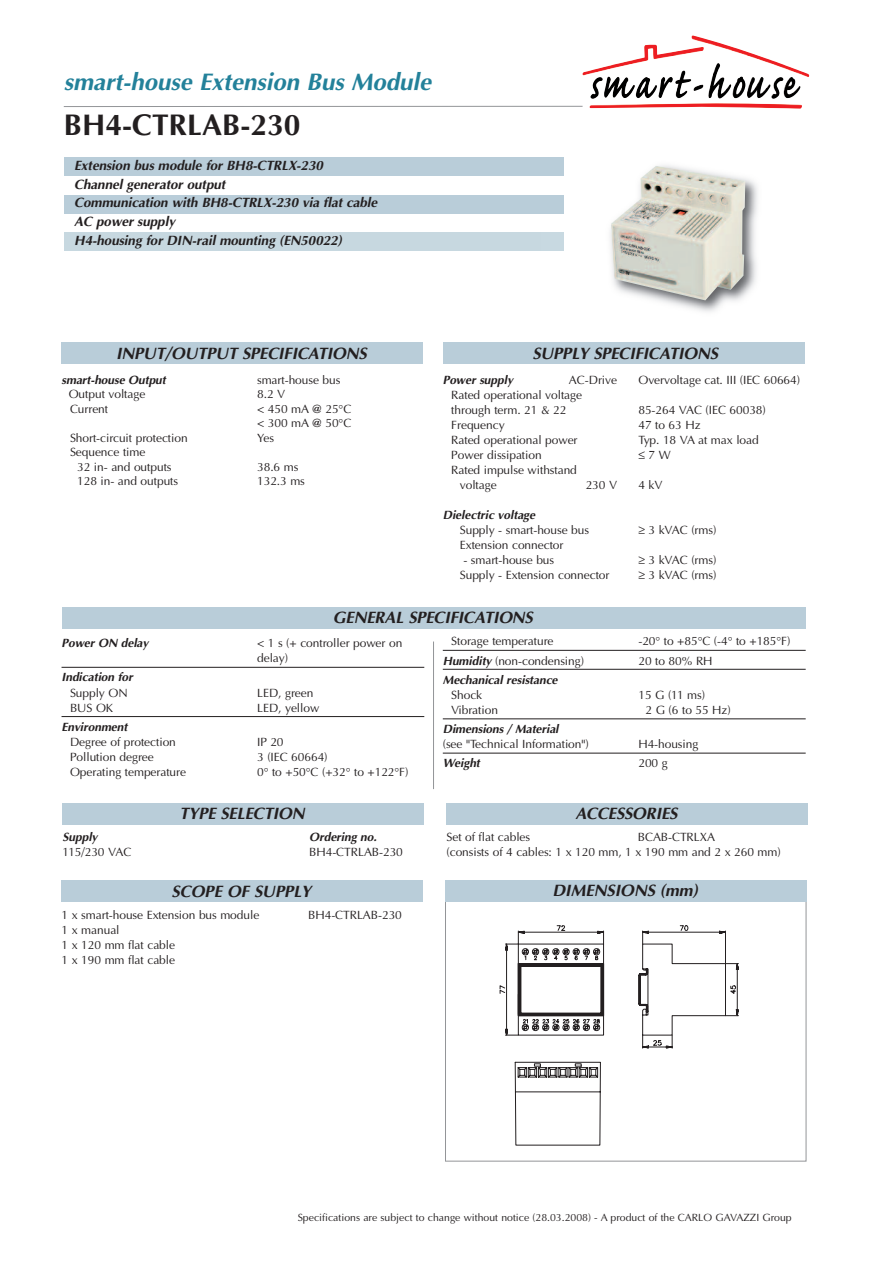
<style>
.page{position:relative;width:893px;height:1263px;background:#fff}
.page>*{position:absolute;margin:0;border:0;box-sizing:border-box;transform-origin:0 0}
.t1{font:700 30px "Optima";color:#231f20}
.t2{font:italic 700 24px "Optima";color:#23819a}
.t3{font:italic 700 16.5px "Optima";letter-spacing:-.01em;color:#231f20}
.t4{font:italic 700 13.5px/18.8px "Optima";letter-spacing:-.005em;color:#231f20}
.t5{font:12px/15px "Optima";letter-spacing:-.005em;color:#231f20}
.t6{font:italic 700 12px "Optima";letter-spacing:-.005em;color:#231f20}
.t7{font:10.5px "Optima";color:#231f20}
.s1{font-weight:700;font-style:italic}
</style>
<div class="page">
<hr style="left:62px;top:667px;width:362px;height:1px;background:#231f20">
<hr style="left:62px;top:716px;width:362px;height:1px;background:#231f20">
<img style="left:582px;top:35px;width:227px;height:74px">
<hr style="left:64px;top:106px;width:519px;height:1px;background:#939598">
<img style="left:541px;top:165px;width:217px;height:147px">
<img style="left:611px;top:166px;width:134px;height:134px">
<div style="left:64px;top:157px;width:500px;height:19px;background:#b9cdd9"></div>
<div style="left:64px;top:195px;width:500px;height:18px;background:#b9cdd9"></div>
<div style="left:64px;top:232px;width:477px;height:19px;background:#c7d8e0"></div>
<img style="left:541px;top:232px;width:23px;height:19px">
<div style="left:64px;top:251px;width:500px;height:19px;background:#fff"></div>
<div style="left:64px;top:270px;width:500px;height:18px;background:#fff"></div>
<div style="left:62px;top:607px;width:744px;height:21px;background:#b9cdd9"></div>
<div style="left:62px;top:343px;width:361px;height:21px;background:#b9cdd9"></div>
<hr style="left:443px;top:650px;width:363px;height:1px;background:#231f20">
<hr style="left:443px;top:669px;width:363px;height:1px;background:#231f20">
<hr style="left:443px;top:718px;width:363px;height:1px;background:#231f20">
<hr style="left:443px;top:753px;width:363px;height:1px;background:#231f20">
<hr style="left:433px;top:641px;width:1px;height:148px;background:#939598">
<div style="left:443px;top:343px;width:361px;height:21px;background:#b9cdd9"></div>
<div style="left:63px;top:803px;width:361px;height:22px;background:#b9cdd9"></div>
<div style="left:446px;top:803px;width:362px;height:22px;background:#b9cdd9"></div>
<div style="left:62px;top:881px;width:361px;height:21px;background:#b9cdd9"></div>
<svg style="left:500px;top:925px;width:239px;height:123px"></svg>
<div style="left:445px;top:880px;width:361px;height:22px;background:#b9cdd9"></div>
<svg style="left:515px;top:1062px;width:86px;height:83px"></svg>
<h2 class="t2" style="left:64px;top:68px;width:369px">smart-house Extension Bus Module</h2>
<h1 class="t1" style="left:64px;top:108px;width:238px">BH4-CTRLAB-230</h1>
<p class="t4" style="left:74px;top:156px;width:305px">Extension bus module for BH8-CTRLX-230<br>Channel generator output<br>Communication with BH8-CTRLX-230 via flat cable AC power supply<br>H4-housing for DIN-rail mounting (EN50022)</p>
<h3 class="t3" style="left:116px;top:343px;width:252px">INPUT/OUTPUT SPECIFICATIONS</h3>
<h3 class="t3" style="left:532px;top:343px;width:187px">SUPPLY SPECIFICATIONS</h3>
<p class="t6" style="left:62px;top:372px;width:106px">smart-house Output</p>
<p class="t5" style="left:257px;top:372px;width:85px">smart-house bus</p>
<p class="t5" style="left:69px;top:386px;width:78px">Output voltage</p>
<p class="t5" style="left:257px;top:386px;width:30px">8.2 V</p>
<p class="t5" style="left:70px;top:401px;width:40px">Current</p>
<p class="t5" style="left:257px;top:401px;width:96px;line-height:14.5px">&lt; 450 mA @ 25°C &lt; 300 mA @ 50°C</p>
<p class="t5" style="left:70px;top:430px;width:119px">Short-circuit protection</p>
<p class="t5" style="left:257px;top:430px;width:18px">Yes</p>
<p class="t5" style="left:77px;top:445px;width:96px;line-height:14.5px;text-indent:-7px">Sequence time<br>32 in- and outputs</p>
<p class="t5" style="left:257px;top:459px;width:43px">38.6 ms</p>
<p class="t5" style="left:77px;top:474px;width:103px">128 in- and outputs</p>
<p class="t5" style="left:257px;top:474px;width:49px">132.3 ms</p>
<p class="t6" style="left:443px;top:372px;width:72px">Power supply</p>
<p class="t5" style="left:569px;top:372px;width:50px">AC-Drive</p>
<p class="t5" style="left:638px;top:372px;width:163px">Overvoltage cat. III (IEC 60664)</p>
<p class="t5" style="left:451px;top:387px;width:132px">Rated operational voltage through term. 21 &amp; 22</p>
<p class="t5" style="left:638px;top:402px;width:129px">85-264 VAC (IEC 60038)</p>
<p class="t5" style="left:451px;top:417px;width:55px">Frequency</p>
<p class="t5" style="left:638px;top:417px;width:64px">47 to 63 Hz</p>
<p class="t5" style="left:451px;top:432px;width:128px">Rated operational power</p>
<p class="t5" style="left:638px;top:432px;width:122px">Typ. 18 VA at max load</p>
<p class="t5" style="left:451px;top:447px;width:92px">Power dissipation</p>
<p class="t5" style="left:638px;top:447px;width:34px">≤7W</p>
<p class="t5" style="left:460px;top:462px;width:119px;text-indent:-9px">Rated impulse withstand voltage</p>
<p class="t5" style="left:586px;top:477px;width:33px">230 V</p>
<p class="t5" style="left:638px;top:477px;width:26px">4 kV</p>
<p class="t6" style="left:443px;top:507px;width:94px">Dielectric voltage</p>
<p class="t5" style="left:460px;top:522px;width:131px">Supply - smart-house bus</p>
<p class="t5" style="left:638px;top:522px;width:79px">≥ 3 kVAC (rms)</p>
<p class="t5" style="left:460px;top:537px;width:105px">Extension connector</p>
<p class="t5" style="left:463px;top:552px;width:92px">- smart-house bus</p>
<p class="t5" style="left:638px;top:552px;width:79px">≥ 3 kVAC (rms)</p>
<p class="t5" style="left:460px;top:567px;width:151px">Supply - Extension connector</p>
<p class="t5" style="left:638px;top:567px;width:79px">≥ 3 kVAC (rms)</p>
<h3 class="t3" style="left:333px;top:608px;width:201px">GENERAL SPECIFICATIONS</h3>
<p class="t6" style="left:62px;top:636px;width:89px">Power ON delay</p>
<p class="t5" style="left:257px;top:636px;width:147px">&lt; 1 s (+ controller power on delay)</p>
<p class="t6" style="left:62px;top:670px;width:73px">Indication for</p>
<p class="t5" style="left:70px;top:685px;width:59px">Supply ON</p>
<p class="t5" style="left:257px;top:685px;width:58px">LED, green</p>
<p class="t5" style="left:70px;top:700px;width:45px">BUS OK</p>
<p class="t5" style="left:257px;top:700px;width:64px">LED, yellow</p>
<p class="t6" style="left:62px;top:720px;width:67px">Environment</p>
<p class="t5" style="left:70px;top:734px;width:107px">Degree of protection</p>
<p class="t5" style="left:257px;top:734px;width:28px">IP 20</p>
<p class="t5" style="left:70px;top:749px;width:85px">Pollution degree</p>
<p class="t5" style="left:257px;top:749px;width:72px">3 (IEC 60664)</p>
<p class="t5" style="left:70px;top:764px;width:118px">Operating temperature</p>
<p class="t5" style="left:257px;top:764px;width:153px">0° to +50°C (+32° to +122°F)</p>
<p class="t5" style="left:451px;top:634px;width:104px">Storage temperature</p>
<p class="t5" style="left:638px;top:634px;width:154px">-20° to +85°C (-4° to +185°F)</p>
<p class="t5" style="left:443px;top:653px;width:143px"><span class="s1">Humidity</span> (non-condensing)</p>
<p class="t5" style="left:638px;top:653px;width:76px">20 to 80% RH</p>
<p class="t6" style="left:443px;top:673px;width:116px">Mechanical resistance</p>
<p class="t5" style="left:451px;top:687px;width:33px">Shock</p>
<p class="t5" style="left:638px;top:687px;width:68px">15 G (11 ms)</p>
<p class="t5" style="left:451px;top:702px;width:48px">Vibration</p>
<p class="t5" style="left:646px;top:702px;width:87px">2 G (6 to 55 Hz)</p>
<p class="t6" style="left:443px;top:722px;width:117px">Dimensions / Material</p>
<p class="t5" style="left:443px;top:736px;width:147px">(see "Technical Information")</p>
<p class="t5" style="left:638px;top:736px;width:62px">H4-housing</p>
<p class="t6" style="left:443px;top:756px;width:39px">Weight</p>
<p class="t5" style="left:638px;top:756px;width:31px">200 g</p>
<h3 class="t3" style="left:180px;top:804px;width:127px">TYPE SELECTION</h3>
<h3 class="t3" style="left:575px;top:804px;width:104px">ACCESSORIES</h3>
<p class="t6" style="left:63px;top:830px;width:36px">Supply</p>
<p class="t6" style="left:309px;top:830px;width:69px">Ordering no.</p>
<p class="t5" style="left:63px;top:844px;width:70px">115/230 VAC</p>
<p class="t5" style="left:309px;top:844px;width:95px">BH4-CTRLAB-230</p>
<p class="t5" style="left:446px;top:829px;width:85px">Set of flat cables</p>
<p class="t5" style="left:446px;top:829px;width:336px;text-indent:191px">BCAB-CTRLXA<br>(consists of 4 cables: 1 x 120 mm, 1 x 190 mm and 2 x 260 mm)</p>
<h3 class="t3" style="left:172px;top:881px;width:141px">SCOPE OF SUPPLY</h3>
<h3 class="t3" style="left:552px;top:881px;width:147px">DIMENSIONS (mm)</h3>
<p class="t5" style="left:62px;top:907px;width:199px">1 x smart-house Extension bus module</p>
<p class="t5" style="left:308px;top:907px;width:95px">BH4-CTRLAB-230</p>
<p class="t5" style="left:62px;top:922px;width:115px">1 x manual<br>1 x 120 mm flat cable<br>1 x 190 mm flat cable</p>
<p class="t7" style="left:298px;top:1211px;width:495px">Specifications are subject to change without notice (28.03.2008) - A product of the CARLO GAVAZZI Group</p>
</div>
